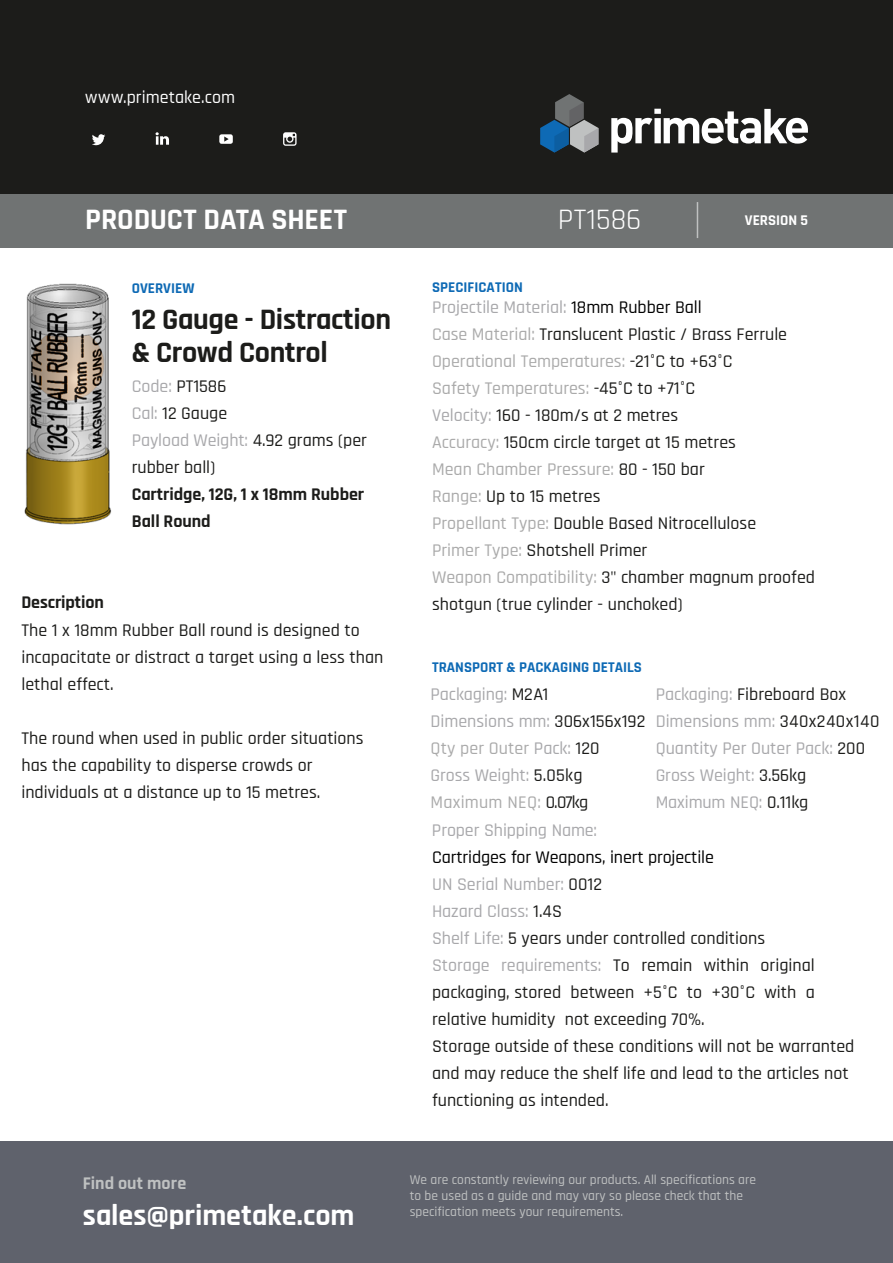
<style>
.page{position:relative;width:893px;height:1263px;background:#fff}
.page>*{position:absolute;margin:0;border:0;box-sizing:border-box;transform-origin:0 0}
.t1{font:700 30px "Rajdhani";letter-spacing:-.005em;color:#fff}
.t2{font:700 30px/32.8px "Rajdhani";letter-spacing:-.01em;color:#1c1c1a}
.t3{font:30px "Rajdhani";letter-spacing:.005em;color:#fff}
.t4{font:500 18px/27px "Rajdhani";color:#1c1c1a}
.t5{font:500 18px/27px "Rajdhani";color:#a8a8ab}
.t6{font:500 18px "Rajdhani";letter-spacing:.005em;color:#fff}
.t7{font:700 18px "Rajdhani";color:#bfc1c1}
.t8{font:700 15px "Rajdhani";color:#0e6ab5}
.t9{font:700 15px "Rajdhani";color:#fff}
.t10{font:500 13.5px/16.2px "Rajdhani";color:#bfc1c1}
.s1{font-style:inherit}
.s2{color:#a8a8ab}
.s3{font-weight:700}
.s4{color:#000}
.s5{color:#aaa}
.s6{color:#1c1c1a}
</style>
<div class="page">
<div style="left:0;top:193px;width:893px;height:54px;background:#707373"></div>
<hr style="left:697px;top:202px;width:1px;height:36px;background:#bfc1c1">
<div style="left:0;top:0;width:893px;height:193px;background:#1c1c1a"></div>
<svg style="left:92px;top:134px;width:13px;height:11px"></svg>
<svg style="left:219px;top:134px;width:14px;height:10px"></svg>
<svg style="left:283px;top:132px;width:14px;height:14px"></svg>
<svg style="left:156px;top:132px;width:13px;height:13px"></svg>
<svg style="left:540px;top:94px;width:58px;height:59px"></svg>
<svg style="left:611px;top:109px;width:197px;height:44px"></svg>
<div style="left:0;top:1141px;width:893px;height:122px;background:#5f626c"></div>
<img style="left:24px;top:283px;width:87px;height:242px">
<p class="t6" style="left:85px;top:87px;width:151px">www.primetake.com</p>
<p class="t1" style="left:85px;top:201px;width:264px">PRODUCT DATA SHEET</p>
<p class="t3" style="left:558px;top:202px;width:85px">PT1586</p>
<p class="t9" style="left:745px;top:211px;width:65px">VERSION <span class="s1">5</span></p>
<p class="t8" style="left:132px;top:279px;width:64px">OVERVIEW</p>
<h1 class="t2" style="left:132px;top:304px;width:261px">12 Gauge - Distraction &amp; Crowd Control</h1>
<p class="t4" style="left:132px;top:374px;width:237px"><span class="s2">Code:</span> PT1586<br><span class="s2">Cal:</span> 12 Gauge<br><span class="s2">Payload Weight:</span> 4.92 grams (per rubber ball)<br><span class="s3">Cartridge, 12G, 1 x</span> <span class="s3">1</span><span class="s3">8mm Rubber<br>Ball Round</span></p>
<p class="t4" style="left:21px;top:590px;width:363px"><span class="s3">Description<br></span>The 1 x 18mm Rubber Ball round is designed to incapacitate or distract a target using a less than lethal effect.</p>
<p class="t4" style="left:21px;top:725px;width:344px">The round when used in public order situations has the capability to disperse crowds or individuals at a distance up to 15 metres.</p>
<p class="t8" style="left:432px;top:278px;width:92px">SPECIFICATION</p>
<p class="t4" style="left:432px;top:294px;width:384px"><span class="s2">Projectile Material:</span> <span class="s4">18mm Rubber Ball<br></span><span class="s5">Case Material:</span> Translucent Plastic / Brass Ferrule <span class="s5">Operational Temperatures:</span> -21°C to +63°C<br><span class="s5">Safety Temperatures:</span> -45°C to +71°C<br><span class="s2">Velocity:</span> 160 - 180m/s at 2 metres<br><span class="s5">Accuracy:</span> 150cm circle target at 15 metres<br><span class="s5">Mean Chamber Pressure:</span> 80 - 150 bar<br><span class="s5">Range:</span> Up to 15 metres<br><span class="s5">Propellant Type:</span> Double Based Nitrocellulose<br><span class="s5">Primer Type:</span> Shotshell Primer<br><span class="s5">Weapon Compatibility:</span> 3" chamber magnum proofed shotgun (true cylinder - unchoked)</p>
<p class="t8" style="left:432px;top:658px;width:211px">TRANSPORT &amp; PACKAGING DETAILS</p>
<p class="t5" style="left:431px;top:682px;width:216px">Packaging: <span class="s6">M2A1<br></span>Dimensions mm: <span class="s6">306x156x192<br></span><span class="s5">Qty per Outer</span> Pack: <span class="s6">120<br></span>Gross Weight: <span class="s6">5.05kg<br></span><span class="s5">Maximum NEQ:</span> <span class="s6">0.07kg</span></p>
<p class="t5" style="left:656px;top:681px;width:225px">Packaging: <span class="s6">Fibreboard Box<br></span>Dimensions mm: <span class="s6">340x240x140<br></span>Quantity Per Outer Pack: <span class="s6">200<br></span>Gross Weight: <span class="s6">3.56kg<br></span>Maximum NEQ: <span class="s6">0.11kg</span></p>
<p class="t5" style="left:432px;top:817px;width:167px">Proper Shipping Name:</p>
<p class="t4" style="left:432px;top:844px;width:424px"><span class="s4">Cartridges for Weapons, inert projectile<br></span><span class="s2">UN Serial Number:</span> 0012<br><span class="s2">Hazard Class:</span> 1.4S<br><span class="s2">Shelf Life:</span> 5 years under controlled conditions<br><span class="s2">Storage requirements:</span> To remain within original packaging, stored between +5°C to +30°C with a relative humidity not exceeding 70%.<br>Storage outside of these conditions will not be warranted and may reduce the shelf life and lead to the articles not functioning as intended.</p>
<p class="t7" style="left:83px;top:1172px;width:105px">Find out more</p>
<p class="t1" style="left:83px;top:1197px;width:273px">sales@primetake.com</p>
<p class="t10" style="left:410px;top:1172px;width:348px">We are constantly reviewing our products. All specifications are to be used as a guide and may vary so please check that the specification meets your requirements.</p>
</div>
